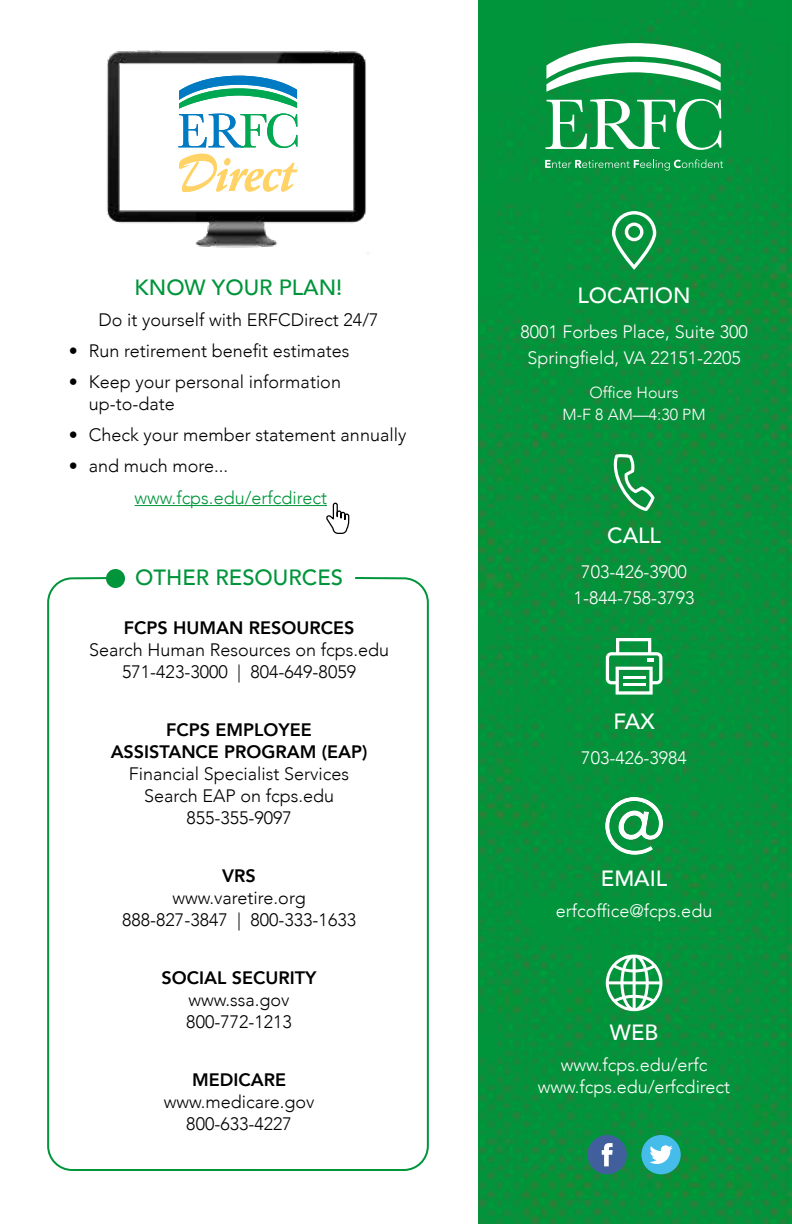
<style>
.page{position:relative;width:792px;height:1224px;background:#fff}
.page>*{position:absolute;margin:0;border:0;box-sizing:border-box;transform-origin:0 0}
.t1{font:500 22px "Avenir";color:#00953b}
.t2{font:500 22px "Avenir";color:#fff}
.t3{font:300 18px/22px "Avenir";color:#000;text-align:center}
.t4{font:300 18px/26px "Avenir";color:#fff;text-align:center}
.t5{font:800 18px/22px "Avenir";color:#000;text-align:center}
.t6{font:300 18px "Avenir";color:#00953b}
.t7{font:300 16px/22px "Avenir";color:#fff;text-align:center}
</style>
<div class="page">
<img style="left:107px;top:50px;width:259px;height:198px">
<img style="left:478px;top:0;width:314px;height:1224px">
<svg style="left:614px;top:454px;width:40px;height:57px"></svg>
<svg style="left:606px;top:638px;width:56px;height:57px"></svg>
<hr style="left:623px;top:676px;width:22px;height:3px;background:#fff">
<hr style="left:623px;top:683px;width:22px;height:3px;background:#fff">
<svg style="left:606px;top:798px;width:56px;height:56px"></svg>
<div style="left:641px;top:1135px;width:40px;height:39px;background:#46bcea;border-radius:50%"></div>
<svg style="left:650px;top:1145px;width:23px;height:19px"></svg>
<div style="left:588px;top:1135px;width:39px;height:39px;background:#425f9d;border-radius:50%"></div>
<svg style="left:602px;top:1143px;width:11px;height:23px"></svg>
<svg style="left:606px;top:955px;width:56px;height:56px"></svg>
<svg style="left:612px;top:211px;width:44px;height:59px"></svg>
<svg style="left:545px;top:43px;width:203px;height:142px"></svg>
<svg style="left:178px;top:76px;width:119px;height:72px"></svg>
<svg style="left:179px;top:154px;width:119px;height:38px"></svg>
<hr style="left:135px;top:505px;width:192px;height:1px;background:#00953b">
<div style="left:106px;top:569px;width:19px;height:19px;background:#00953b;border-radius:50%"></div>
<svg style="left:47px;top:576px;width:190px;height:595px"></svg>
<svg style="left:237px;top:577px;width:192px;height:594px"></svg>
<svg style="left:325px;top:503px;width:25px;height:31px"></svg>
<p class="t1" style="left:135px;top:268px;width:209px">KNOW YOUR PLAN!</p>
<p class="t3" style="left:99px;top:309px;width:281px">Do it yourself with ERFCDirect 24/7</p>
<p class="t3" style="left:69px;top:340px;width:282px">• Run retirement benefit estimates</p>
<p class="t3" style="left:89px;top:371px;width:254px;text-align:left;text-indent:-20px">• Keep your personal information up-to-date</p>
<p class="t3" style="left:69px;top:424px;width:339px">• Check your member statement annually</p>
<p class="t3" style="left:69px;top:455px;width:161px">• and much more...</p>
<p class="t6" style="left:135px;top:487px;width:194px">www.fcps.edu/erfcdirect</p>
<p class="t1" style="left:135px;top:559px;width:209px">OTHER RESOURCES</p>
<p class="t5" style="left:124px;top:617px;width:232px">FCPS HUMAN RESOURCES</p>
<p class="t3" style="left:89px;top:639px;width:302px">Search Human Resources on fcps.edu<br>571-423-3000 | 804-649-8059</p>
<p class="t5" style="left:111px;top:719px;width:258px">FCPS EMPLOYEE<br>ASSISTANCE PROGRAM (EAP)</p>
<p class="t3" style="left:129px;top:763px;width:222px">Financial Specialist Services<br>Search EAP on fcps.edu<br>855-355-9097</p>
<p class="t5" style="left:222px;top:865px;width:35px">VRS</p>
<p class="t3" style="left:122px;top:887px;width:235px">www.varetire.org<br>888-827-3847 | 800-333-1633</p>
<p class="t5" style="left:162px;top:967px;width:156px">SOCIAL SECURITY</p>
<p class="t3" style="left:186px;top:989px;width:107px;text-align:left">www.ssa.gov<br>800-772-1213</p>
<p class="t5" style="left:192px;top:1069px;width:95px">MEDICARE</p>
<p class="t3" style="left:164px;top:1091px;width:152px">www.medicare.gov<br>800-633-4227</p>
<p class="t2" style="left:578px;top:276px;width:115px">LOCATION</p>
<p class="t4" style="left:520px;top:319px;width:229px">8001 Forbes Place, Suite 300<br>Springfield, VA 22151-2205</p>
<p class="t7" style="left:563px;top:382px;width:144px">Office Hours<br>M-F 8 AM—4:30 PM</p>
<p class="t2" style="left:607px;top:517px;width:55px">CALL</p>
<p class="t4" style="left:574px;top:559px;width:122px">703-426-3900<br>1-844-758-3793</p>
<p class="t2" style="left:614px;top:702px;width:43px">FAX</p>
<p class="t4" style="left:581px;top:745px;width:107px">703-426-3984</p>
<p class="t2" style="left:601px;top:859px;width:68px">EMAIL</p>
<p class="t4" style="left:556px;top:898px;width:158px">erfcoffice@fcps.edu</p>
<p class="t2" style="left:610px;top:1014px;width:50px">WEB</p>
<p class="t4" style="left:538px;top:1054px;width:194px;line-height:22px">www.fcps.edu/erfc www.fcps.edu/erfcdirect</p>
</div>
